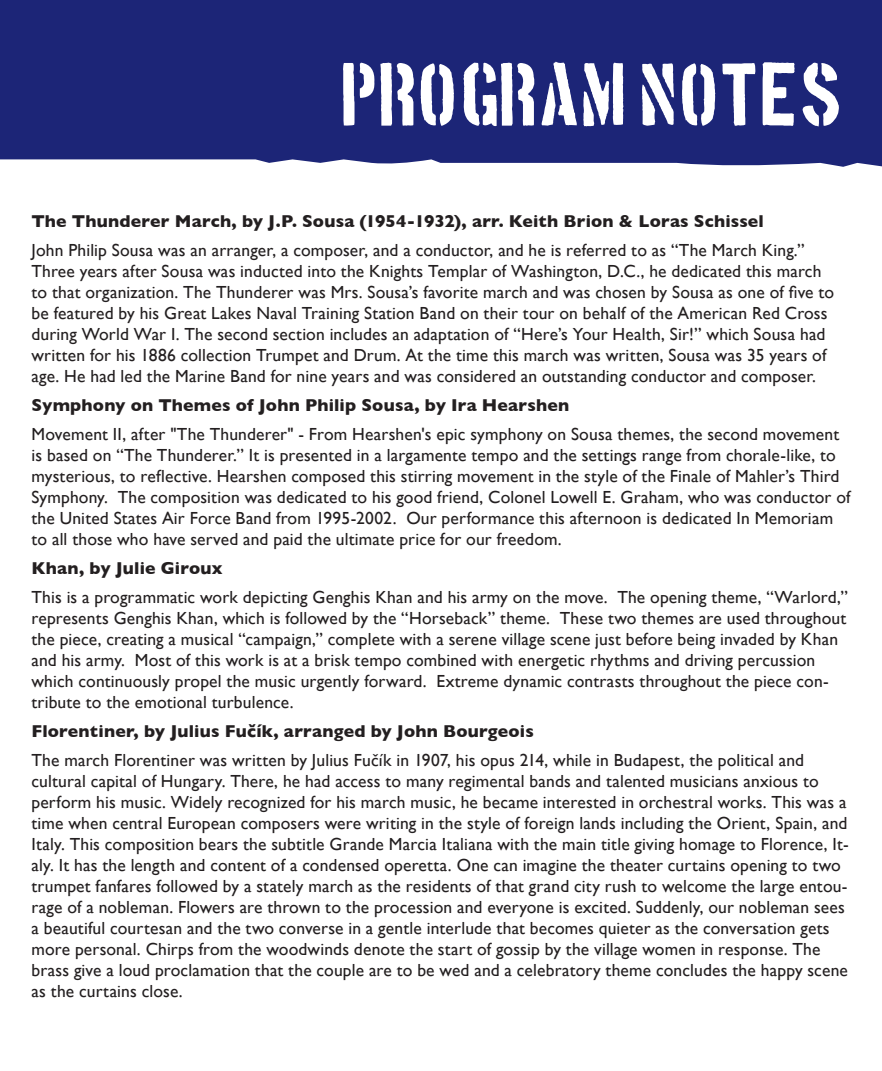
<style>
.page{position:relative;width:882px;height:1071px;background:#fff}
.page>*{position:absolute;margin:0;border:0;box-sizing:border-box;transform-origin:0 0}
.t1{font:70.35px "Boston Traffic";color:#fff}
.t2{font:17.5px/21px "Gill Sans";letter-spacing:.01em;color:#231f20}
.t3{font:700 17.5px "Gill Sans";letter-spacing:.01em;color:#231f20}
.s1{font-weight:700}
.s2{font-style:inherit}
</style>
<div class="page">
<div style="left:0;top:0;width:882px;height:167px;background:#1c2577"></div>
<h1 class="t1" style="left:343px;top:62px;width:503px">PROGRAM NOTES</h1>
<p class="t3" style="left:32px;top:208px;width:734px">The Thunderer March, by J.P. Sousa (1954-1932), arr. Keith Brion &amp; Loras Schissel</p>
<p class="t2" style="left:32px;top:240px;width:804px">John Philip Sousa was an arranger, a composer, and a conductor, and he is referred to as “The March King.” Three years after Sousa was inducted into the Knights Templar of Washington, D.C., he dedicated this march to that organization. The Thunderer was Mrs. Sousa’s favorite march and was chosen by Sousa as one of five to be featured by his Great Lakes Naval Training Station Band on their tour on behalf of the American Red Cross during World War I. The second section includes an adaptation of “Here’s Your Health, Sir!” which Sousa had written for his 1886 collection Trumpet and Drum. At the time this march was written, Sousa was 35 years of age. He had led the Marine Band for nine years and was considered an outstanding conductor and composer.</p>
<p class="t3" style="left:32px;top:391px;width:539px">Symphony on Themes of John Philip Sousa, by Ira Hearshen</p>
<p class="t2" style="left:32px;top:424px;width:821px">Movement II, after "The Thunderer" - From Hearshen's epic symphony on Sousa themes, the second movement is based on “The Thunderer.” It is presented in a largamente tempo and the settings range from chorale-like, to mysterious, to reflective. Hearshen composed this stirring movement in the style of the Finale of Mahler’s Third Symphony. The composition was dedicated to his good friend, Colonel Lowell E. Graham, who was conductor of the United States Air Force Band from 1995-2002. Our performance this afternoon is dedicated In Memoriam to all those who have served and paid the ultimate price for our freedom.</p>
<p class="t3" style="left:32px;top:554px;width:193px">Khan, by Julie Giroux</p>
<p class="t2" style="left:32px;top:586px;width:818px">This is a programmatic work depicting Genghis Khan and his army on the move. The opening theme, “Warlord,” represents Genghis Khan, which is followed by the “Horseback” theme. These two themes are used throughout the piece, creating a musical “campaign,” complete with a serene village scene just before being invaded by Khan and his army. Most of this work is at a brisk tempo combined with energetic rhythms and driving percussion which continuously propel the music urgently forward. Extreme dynamic contrasts throughout the piece con&shy;tribute to the emotional turbulence.</p>
<p class="t2" style="left:32px;top:716px;width:774px;line-height:28.9px"><span class="s1">Florentiner, by Julius Fučík, arranged by John Bourgeois<br></span>The march Florentiner was written by Julius Fu<span class="s2">č</span>ík in 1907, his opus 214, while in Budapest, the political and</p>
<p class="t2" style="left:32px;top:770px;width:819px">cultural capital of Hungary. There, he had access to many regimental bands and talented musicians anxious to perform his music. Widely recognized for his march music, he became interested in orchestral works. This was a time when central European composers were writing in the style of foreign lands including the Orient, Spain, and Italy. This composition bears the subtitle Grande Marcia Italiana with the main title giving homage to Florence, It&shy;aly. It has the length and content of a condensed operetta. One can imagine the theater curtains opening to two trumpet fanfares followed by a stately march as the residents of that grand city rush to welcome the large entou&shy;rage of a nobleman. Flowers are thrown to the procession and everyone is excited. Suddenly, our nobleman sees a beautiful courtesan and the two converse in a gentle interlude that becomes quieter as the conversation gets more personal. Chirps from the woodwinds denote the start of gossip by the village women in response. The brass give a loud proclamation that the couple are to be wed and a celebratory theme concludes the happy scene as the curtains close.</p>
</div>
